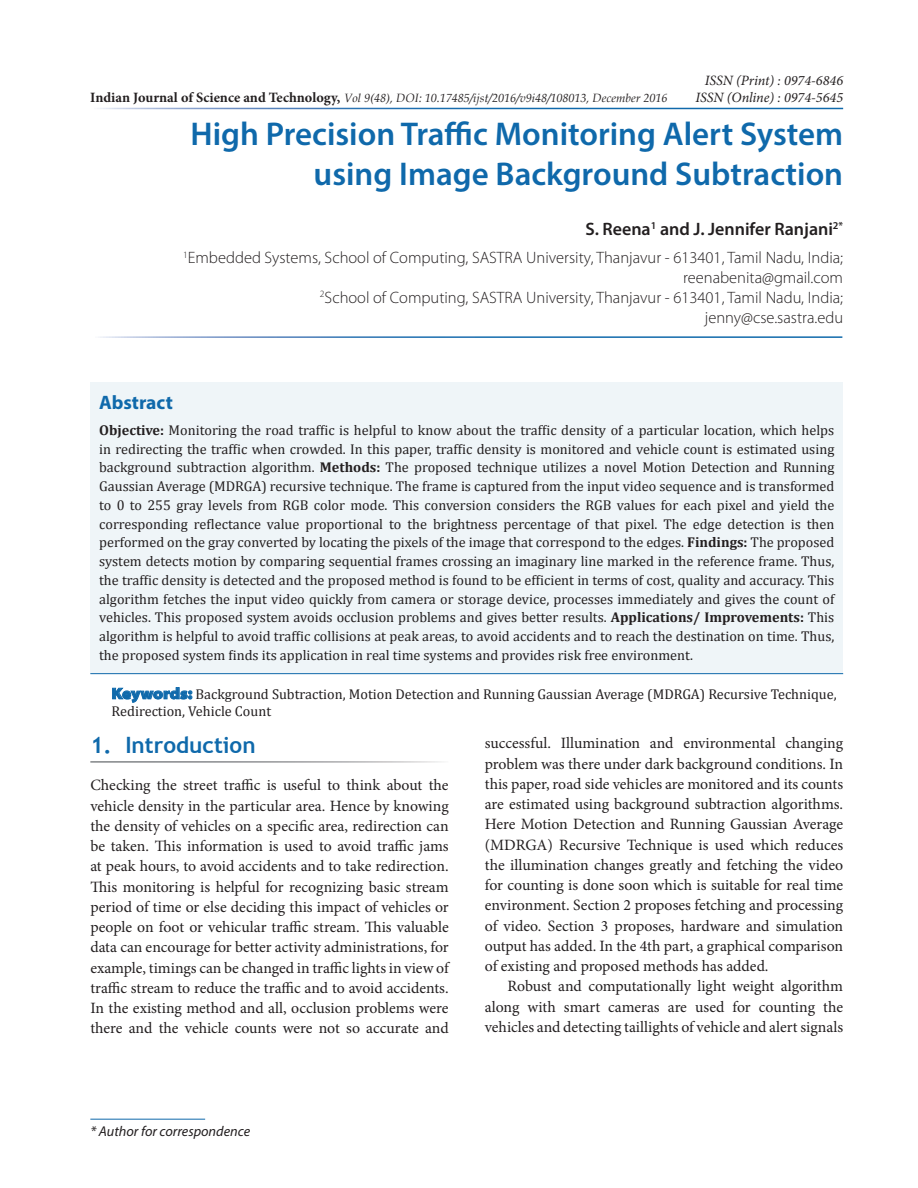
<style>
.page{position:relative;width:918px;height:1188px;background:#fff}
.page>*{position:absolute;margin:0;border:0;box-sizing:border-box;transform-origin:0 0}
.Heading{font:600 33px/40.5px "Myriad Pro";color:#0f69ab;text-align:right}
.Body_Head{font:700 22.5px "Trebuchet MS";color:#0f69ab}
.Abstract_Header{font:700 19.5px "Myriad Pro";color:#0f69ab}
.Authors{font:600 18px "Myriad Pro";color:#231f20}
.Author_Affiliations{font:300 16.5px/19.8px "Myriad Pro";color:#231f20;text-align:right}
.Body_Text{font:15.75px/20.2px "Minion Pro";color:#231f20;text-align:justify}
.Body_Text_Ind_L{font:15.75px/20.2px "Minion Pro";color:#231f20;text-align:justify}
.Abstract_Body{font:14.25px/18.8px "Cambria";color:#231f20;text-align:justify}
.KeywordText{font:14.25px/17.1px "Cambria";color:#231f20}
.t1{font:italic 14.25px/17.1px "Minion Pro";color:#231f20;text-align:right}
.t2{font:italic 14.25px "Myriad Pro";color:#231f20}
.t3{font:italic 12px "Book Antiqua";color:#231f20}
.s1{font-family:"Minion Pro";font-weight:700;font-style:normal;font-size:14.25px}
.s2{font-weight:700}
.s3{font-family:"Myriad Pro";font-weight:900;font-stretch:semi-expanded;font-size:15.75px;color:#0f69ab}
</style>
<div class="page">
<hr style="left:90px;top:1119px;width:115px;height:1px;background:#0f69ab">
<div style="left:90px;top:382px;width:753px;height:292px;background:#eff5f8"></div>
<hr style="left:90px;top:673px;width:753px;height:1px;background:#0f69ab">
<svg style="left:112px;top:687px;width:80px;height:16px"></svg>
<p class="t3" style="left:90px;top:89px;width:579px"><span class="s1">Indian Journal of Science and Technology,</span> Vol 9(48), DOI: 10.17485/ijst/2016/v9i48/108013, December 2016</p>
<p class="t1" style="left:695px;top:71px;width:149px">ISSN (Print) : 0974-6846<br>ISSN (Online) : 0974-5645</p>
<p class="Heading" style="left:190px;top:113px;width:654px">High Precision Traffic Monitoring Alert System using Image Background Subtraction</p>
<p class="Authors" style="left:585px;top:217px;width:259px">S. Reena<sup>1</sup> and J. Jennifer Ranjani<sup>2*</sup></p>
<p class="Author_Affiliations" style="left:183px;top:248px;width:662px"><sup>1</sup>Embedded Systems, School of Computing, SASTRA University, Thanjavur - 613401, Tamil Nadu, India; reenabenita@gmail.com<br><sup>2</sup>School of Computing, SASTRA University, Thanjavur - 613401, Tamil Nadu, India; jenny@cse.sastra.edu</p>
<p class="Abstract_Header" style="left:99px;top:389px;width:75px">Abstract</p>
<p class="Abstract_Body" style="left:99px;top:421px;width:737px"><span class="s2">Objective:</span> Monitoring the road traffic is helpful to know about the traffic density of a particular location, which helps in redirecting the traffic when crowded. In this paper, traffic density is monitored and vehicle count is estimated using background subtraction algorithm. <span class="s2">Methods:</span> The proposed technique utilizes a novel Motion Detection and Running Gaussian Average (MDRGA) recursive technique. The frame is captured from the input video sequence and is transformed to 0 to 255 gray levels from RGB color mode. This conversion considers the RGB values for each pixel and yield the corresponding reflectance value proportional to the brightness percentage of that pixel. The edge detection is then performed on the gray converted by locating the pixels of the image that correspond to the edges. <span class="s2">Findings:</span> The proposed system detects motion by comparing sequential frames crossing an imaginary line marked in the reference frame. Thus, the traffic density is detected and the proposed method is found to be efficient in terms of cost, quality and accuracy. This algorithm fetches the input video quickly from camera or storage device, processes immediately and gives the count of vehicles. This proposed system avoids occlusion problems and gives better results. <span class="s2">Applications/ Improvements:</span> This algorithm is helpful to avoid traffic collisions at peak areas, to avoid accidents and to reach the destination on time. Thus, the proposed system finds its application in real time systems and provides risk free environment.</p>
<p class="KeywordText" style="left:112px;top:685px;width:726px"><span class="s3">Keywords:</span> Background Subtraction, Motion Detection and Running Gaussian Average (MDRGA) Recursive Technique,<br>Redirection, Vehicle Count</p>
<p class="Body_Head" style="left:90px;top:731px;width:167px">1. Introduction</p>
<p class="Body_Text" style="left:90px;top:775px;width:360px">Checking the street traffic is useful to think about the vehicle density in the particular area. Hence by knowing the density of vehicles on a specific area, redirection can be taken. This information is used to avoid traffic jams at peak hours, to avoid accidents and to take redirection.<br>This monitoring is helpful for recognizing basic stream period of time or else deciding this impact of vehicles or people on foot or vehicular traffic stream. This valuable data can encourage for better activity administrations, for example, timings can be changed in traffic lights in view of traffic stream to reduce the traffic and to avoid accidents.<br>In the existing method and all, occlusion problems were there and the vehicle counts were not so accurate and</p>
<p class="Body_Text" style="left:485px;top:733px;width:360px">successful. Illumination and environmental changing problem was there under dark background conditions. In this paper, road side vehicles are monitored and its counts are estimated using background subtraction algorithms.<br>Here Motion Detection and Running Gaussian Average (MDRGA) Recursive Technique is used which reduces the illumination changes greatly and fetching the video for counting is done soon which is suitable for real time environment. Section 2 proposes fetching and processing of video. Section 3 proposes, hardware and simulation output has added. In the 4th part, a graphical comparison of existing and proposed methods has added.</p>
<p class="Body_Text_Ind_L" style="left:485px;top:976px;width:360px;text-indent:23px">Robust and computationally light weight algorithm along with smart cameras are used for counting the vehicles and detecting taillights of vehicle and alert signals</p>
<p class="t2" style="left:90px;top:1123px;width:161px">* Author for correspondence</p>
</div>
